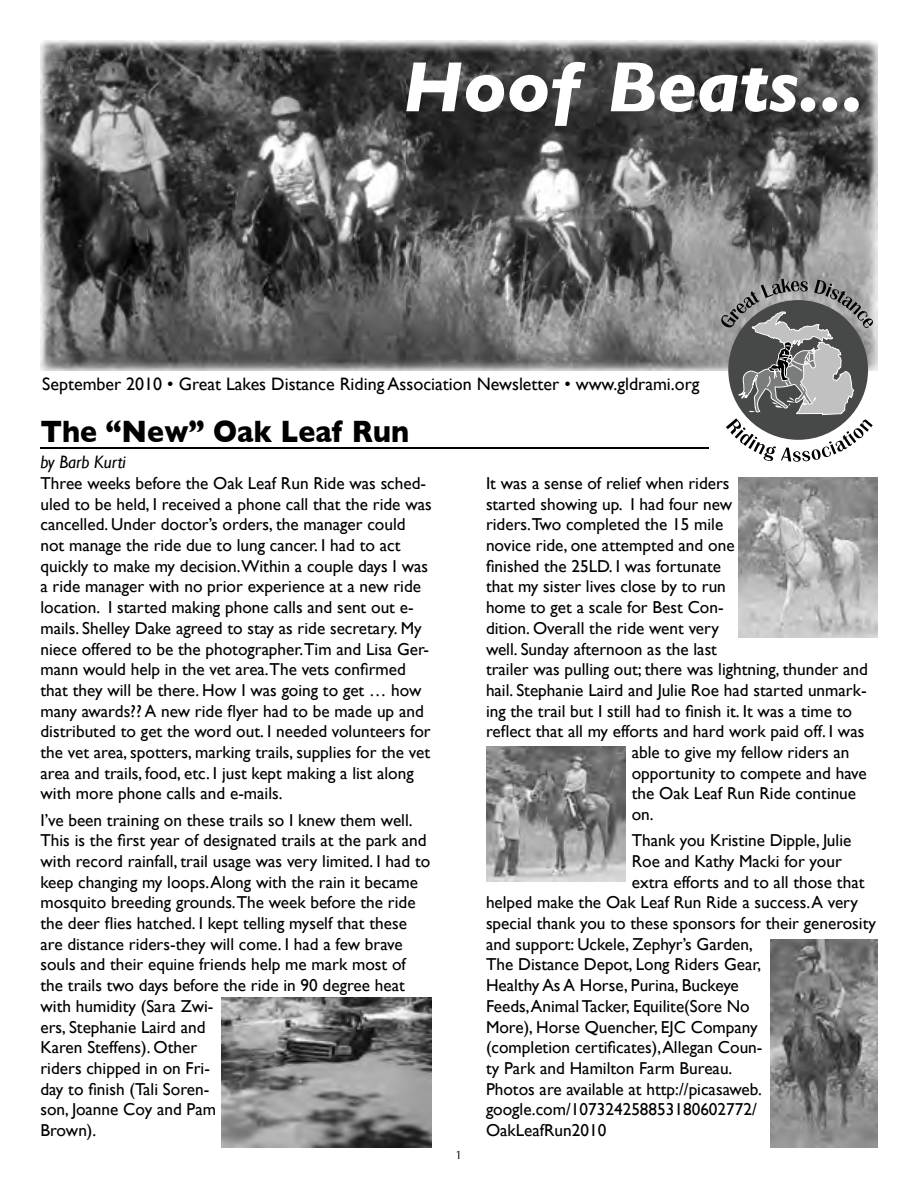
<style>
.page{position:relative;width:918px;height:1188px;background:#fff}
.page>*{position:absolute;margin:0;border:0;box-sizing:border-box;transform-origin:0 0}
.t1{font:italic 700 72px "Gill Sans";color:#fff}
.t2{font:700 31.5px "Gill Sans";color:#000;scale:.9 1}
.t3{font:18px "Gill Sans";color:#000}
.t4{font:italic 18px "Gill Sans";color:#000;scale:.95 1}
.t5{font:17.25px/20.7px "Gill Sans";color:#000}
.t6{font:12px "Optima";color:#000}
</style>
<div class="page">
<img style="left:40px;top:40px;width:838px;height:331px">
<svg style="left:721px;top:279px;width:152px;height:183px"></svg>
<hr style="left:40px;top:448px;width:669px;height:1px;background:#000">
<img style="left:221px;top:998px;width:211px;height:149px">
<img style="left:738px;top:478px;width:140px;height:160px">
<img style="left:486px;top:747px;width:139px;height:134px">
<img style="left:771px;top:940px;width:107px;height:208px">
<h1 class="t1" style="left:403px;top:45px;width:463px">Hoof Beats...</h1>
<p class="t3" style="left:42px;top:373px;width:659px">September 2010 • Great Lakes Distance Riding Association Newsletter • www.gldrami.org</p>
<h2 class="t2" style="left:40px;top:413px;width:411px">The “New” Oak Leaf Run</h2>
<p class="t4" style="left:40px;top:452px;width:91px">by Barb Kurti</p>
<p class="t5" style="left:40px;top:473px;width:393px">Three weeks before the Oak Leaf Run Ride was sched&shy;uled to be held, I received a phone call that the ride was cancelled. Under doctor’s orders, the manager could not manage the ride due to lung cancer. I had to act quickly to make my decision.Within a couple days I was a ride manager with no prior experience at a new ride location. I started making phone calls and sent out e&shy;mails. Shelley Dake agreed to stay as ride secretary. My niece offered to be the photographer.Tim and Lisa Ger&shy;mann would help in the vet area.The vets confirmed that they will be there. How I was going to get … how many awards?? A new ride flyer had to be made up and distributed to get the word out. I needed volunteers for the vet area, spotters, marking trails, supplies for the vet area and trails, food, etc. I just kept making a list along with more phone calls and e-mails.</p>
<p class="t5" style="left:40px;top:809px;width:391px">I’ve been training on these trails so I knew them well.<br>This is the first year of designated trails at the park and with record rainfall, trail usage was very limited. I had to keep changing my loops. Along with the rain it became mosquito breeding grounds.The week before the ride the deer flies hatched. I kept telling myself that these are distance riders-they will come. I had a few brave souls and their equine friends help me mark most of the trails two days before the ride in 90 degree heat with humidity (Sara Zwi-<br>ers, Stephanie Laird and<br>Karen Steffens). Other<br>riders chipped in on Fri-<br>day to finish (Tali Soren-<br>son, Joanne Coy and Pam<br>Brown).</p>
<p class="t6" style="left:456px;top:1147px;width:8px">1</p>
<p class="t5" style="left:486px;top:473px;width:245px">It was a sense of relief when riders</p>
<p class="t5" style="left:486px;top:493px;width:248px">started showing up. I had four new</p>
<p class="t5" style="left:486px;top:514px;width:239px">riders.Two completed the 15 mile</p>
<p class="t5" style="left:486px;top:535px;width:250px">novice ride, one attempted and one</p>
<p class="t5" style="left:486px;top:555px;width:237px">finished the 25LD. I was fortunate</p>
<p class="t5" style="left:486px;top:576px;width:241px">that my sister lives close by to run</p>
<p class="t5" style="left:486px;top:597px;width:239px">home to get a scale for Best Con-</p>
<p class="t5" style="left:486px;top:618px;width:235px">dition. Overall the ride went very</p>
<p class="t5" style="left:486px;top:638px;width:233px">well. Sunday afternoon as the last</p>
<p class="t5" style="left:486px;top:659px;width:383px">trailer was pulling out; there was lightning, thunder and</p>
<p class="t5" style="left:486px;top:680px;width:382px">hail. Stephanie Laird and Julie Roe had started unmark-</p>
<p class="t5" style="left:486px;top:700px;width:368px">ing the trail but I still had to finish it. It was a time to</p>
<p class="t5" style="left:486px;top:721px;width:380px">reflect that all my efforts and hard work paid off. I was</p>
<p class="t5" style="left:632px;top:742px;width:219px">able to give my fellow riders an</p>
<p class="t5" style="left:632px;top:762px;width:236px">opportunity to compete and have</p>
<p class="t5" style="left:632px;top:783px;width:226px">the Oak Leaf Run Ride continue</p>
<p class="t5" style="left:632px;top:804px;width:23px">on.</p>
<p class="t5" style="left:632px;top:830px;width:221px">Thank you Kristine Dipple, Julie</p>
<p class="t5" style="left:632px;top:851px;width:212px">Roe and Kathy Macki for your</p>
<p class="t5" style="left:632px;top:871px;width:234px">extra efforts and to all those that</p>
<p class="t5" style="left:486px;top:892px;width:374px">helped make the Oak Leaf Run Ride a success. A very</p>
<p class="t5" style="left:486px;top:913px;width:392px">special thank you to these sponsors for their generosity</p>
<p class="t5" style="left:486px;top:933px;width:268px">and support: Uckele, Zephyr’s Garden,</p>
<p class="t5" style="left:486px;top:954px;width:277px">The Distance Depot, Long Riders Gear,</p>
<p class="t5" style="left:486px;top:975px;width:254px">Healthy As A Horse, Purina, Buckeye</p>
<p class="t5" style="left:486px;top:996px;width:265px">Feeds, Animal Tacker, Equilite(Sore No</p>
<p class="t5" style="left:486px;top:1016px;width:273px">More), Horse Quencher, EJC Company</p>
<p class="t5" style="left:486px;top:1037px;width:278px">(completion certificates), Allegan Coun-</p>
<p class="t5" style="left:486px;top:1058px;width:248px">ty Park and Hamilton Farm Bureau.</p>
<p class="t5" style="left:486px;top:1078px;width:277px">Photos are available at http://picasaweb.</p>
<p class="t5" style="left:486px;top:1099px;width:272px">google.com/107324258853180602772/</p>
<p class="t5" style="left:486px;top:1120px;width:122px">OakLeafRun2010</p>
</div>
